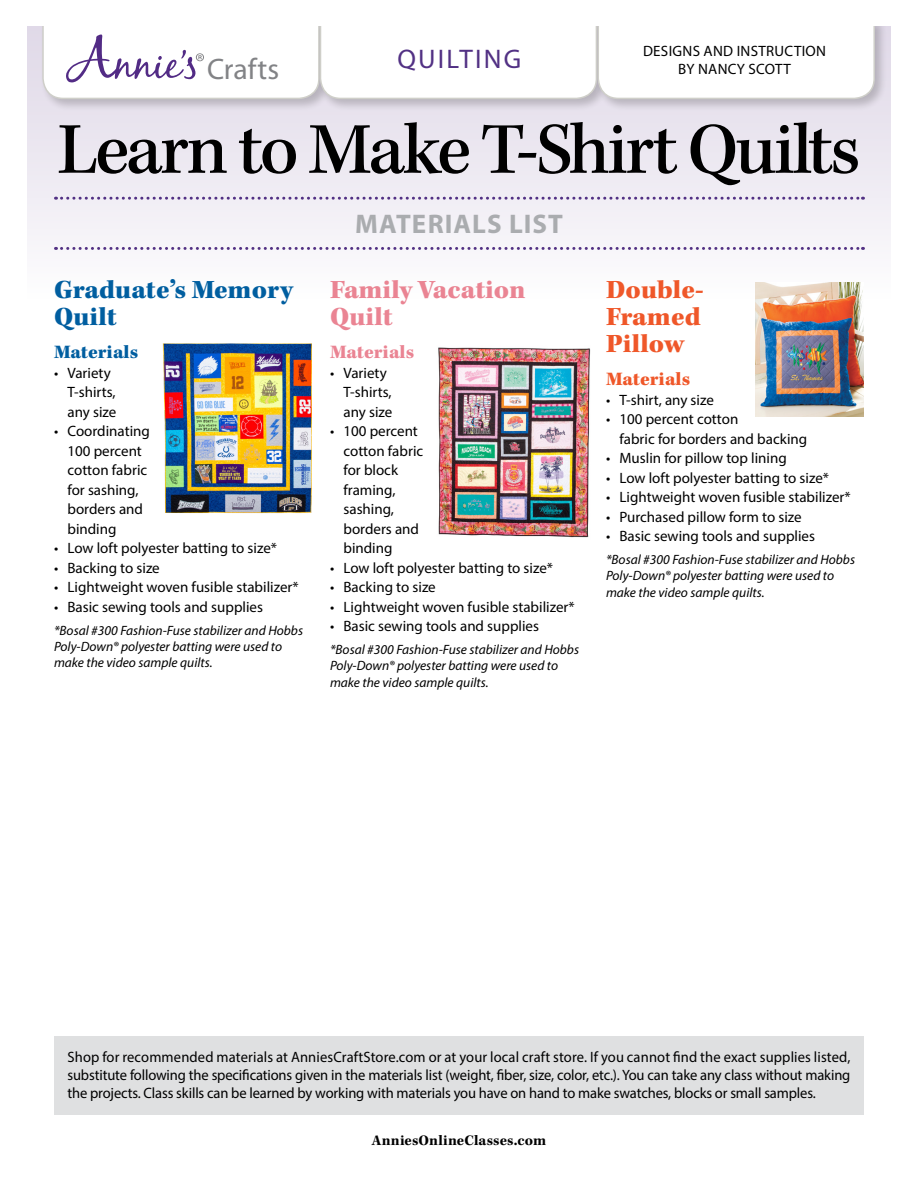
<style>
.page{position:relative;width:918px;height:1188px;background:#fff}
.page>*{position:absolute;margin:0;border:0;box-sizing:border-box;transform-origin:0 0}
.Heading_Section_Mate{font:500 75px "Kepler Std";letter-spacing:-.04em;color:#000}
.t1{font:29.7px "Myriad Pro";color:#828386}
.Pattern_Title_Materi{font:900 27px/27px "Kepler Std";color:#005ea0}
.Pattern_Title_Materi-2{font:900 27px/27px "Kepler Std";color:#ea8493}
.Pattern_Title_Materi-3{font:900 27px/27px "Kepler Std";color:#ef5729}
.Materials_Heading{font:700 27px "Myriad Pro";letter-spacing:.04em;color:#aaacaf}
.sidebar_heading{font:27px "Myriad Pro";letter-spacing:.08em;color:#523184}
.heading_paragraph_1{font:900 19.5px "Kepler Std";color:#ea8493}
.heading_paragraph_1-2{font:900 19.5px "Kepler Std";color:#005ea0}
.heading_paragraph_1-3{font:900 19.5px "Kepler Std";color:#ef5729}
.article_text{font:15px/19.5px "Myriad Pro";color:#000}
.pattern_byline{font:15px "Myriad Pro";letter-spacing:.02em;color:#000}
.pattern_romance{font:700 15px "Kepler Std";letter-spacing:.01em;color:#000}
.materials_credit{font:italic 13.5px/16.2px "Myriad Pro";color:#000}
</style>
<div class="page">
<div style="left:27px;top:25px;width:864px;height:273px;background:linear-gradient(to bottom,#ded7e7,#fcfbfd)"></div>
<div style="left:40px;top:17px;width:292px;height:95px;background:#000;opacity:.2"></div>
<div style="left:317px;top:17px;width:292px;height:95px;background:#000;opacity:.2"></div>
<div style="left:595px;top:17px;width:292px;height:95px;background:#000;opacity:.2"></div>
<svg style="left:42px;top:26px;width:834px;height:74px"></svg>
<div style="left:0;top:0;width:918px;height:26px;background:#fff"></div>
<svg style="left:56px;top:197px;width:807px;height:3px;background:#b8aacc"></svg>
<svg style="left:56px;top:247px;width:807px;height:3px"></svg>
<img style="left:438px;top:347px;width:153px;height:191px">
<img style="left:163px;top:343px;width:149px;height:170px">
<img style="left:755px;top:282px;width:109px;height:134px">
<div style="left:54px;top:1036px;width:810px;height:78px;background:#dfe0e1"></div>
<p class="t1" style="left:207px;top:51px;width:74px">Crafts</p>
<p class="sidebar_heading" style="left:397px;top:42px;width:126px">QUILTING</p>
<p class="pattern_byline" style="left:643px;top:42px;width:185px">DESIGNS AND INSTRUCTION</p>
<p class="pattern_byline" style="left:678px;top:60px;width:114px">BY NANCY SCOTT</p>
<p class="Heading_Section_Mate" style="left:58px;top:107px;width:804px">Learn to Make T-Shirt Quilts</p>
<p class="Materials_Heading" style="left:355px;top:207px;width:209px">MATERIALS LIST</p>
<p class="Pattern_Title_Materi" style="left:54px;top:277px;width:240px">Graduate’s Memory<br>Quilt</p>
<p class="heading_paragraph_1-2" style="left:54px;top:341px;width:86px">Materials</p>
<p class="article_text" style="left:68px;top:363px;width:50px;text-indent:-14px">• Variety<br>T-shirts, any size</p>
<p class="article_text" style="left:68px;top:421px;width:84px;text-indent:-14px">• Coordinating<br>100 percent cotton fabric for sashing, borders and binding</p>
<p class="article_text" style="left:54px;top:538px;width:225px">• Low loft polyester batting to size*</p>
<p class="article_text" style="left:54px;top:558px;width:107px">• Backing to size</p>
<p class="article_text" style="left:54px;top:577px;width:246px">• Lightweight woven fusible stabilizer*</p>
<p class="article_text" style="left:54px;top:597px;width:211px">• Basic sewing tools and supplies</p>
<p class="materials_credit" style="left:54px;top:622px;width:251px">*Bosal #300 Fashion-Fuse stabilizer and Hobbs<br>Poly-Down® polyester batting were used to make the video sample quilts.</p>
<p class="Pattern_Title_Materi-2" style="left:330px;top:277px;width:197px">Family Vacation<br>Quilt</p>
<p class="heading_paragraph_1" style="left:330px;top:341px;width:86px">Materials</p>
<p class="article_text" style="left:344px;top:363px;width:50px;text-indent:-14px">• Variety<br>T-shirts, any size</p>
<p class="article_text" style="left:344px;top:421px;width:81px;text-indent:-14px">• 100 percent cotton fabric for block framing, sashing, borders and binding</p>
<p class="article_text" style="left:330px;top:558px;width:225px">• Low loft polyester batting to size*</p>
<p class="article_text" style="left:330px;top:577px;width:107px">• Backing to size</p>
<p class="article_text" style="left:330px;top:597px;width:246px">• Lightweight woven fusible stabilizer*</p>
<p class="article_text" style="left:330px;top:616px;width:211px">• Basic sewing tools and supplies</p>
<p class="materials_credit" style="left:330px;top:641px;width:251px">*Bosal #300 Fashion-Fuse stabilizer and Hobbs<br>Poly-Down® polyester batting were used to make the video sample quilts.</p>
<p class="Pattern_Title_Materi-3" style="left:606px;top:277px;width:100px">Double-<br>Framed<br>Pillow</p>
<p class="heading_paragraph_1-3" style="left:606px;top:368px;width:86px">Materials</p>
<p class="article_text" style="left:606px;top:390px;width:109px">• T-shirt, any size</p>
<p class="article_text" style="left:620px;top:409px;width:189px;text-indent:-14px">• 100 percent cotton<br>fabric for borders and backing</p>
<p class="article_text" style="left:606px;top:448px;width:182px">• Muslin for pillow top lining</p>
<p class="article_text" style="left:606px;top:468px;width:225px">• Low loft polyester batting to size*</p>
<p class="article_text" style="left:606px;top:487px;width:246px">• Lightweight woven fusible stabilizer*</p>
<p class="article_text" style="left:606px;top:507px;width:197px">• Purchased pillow form to size</p>
<p class="article_text" style="left:606px;top:526px;width:211px">• Basic sewing tools and supplies</p>
<p class="materials_credit" style="left:606px;top:551px;width:251px">*Bosal #300 Fashion-Fuse stabilizer and Hobbs<br>Poly-Down® polyester batting were used to make the video sample quilts.</p>
<p class="article_text" style="left:68px;top:1048px;width:785px;line-height:18px;text-align:justify">Shop for recommended materials at AnniesCraftStore.com or at your local craft store. If you cannot find the exact supplies listed, substitute following the specifications given in the materials list (weight, fiber, size, color, etc.). You can take any class without making the projects. Class skills can be learned by working with materials you have on hand to make swatches, blocks or small samples.</p>
<p class="pattern_romance" style="left:372px;top:1131px;width:176px">AnniesOnlineClasses.com</p>
</div>
